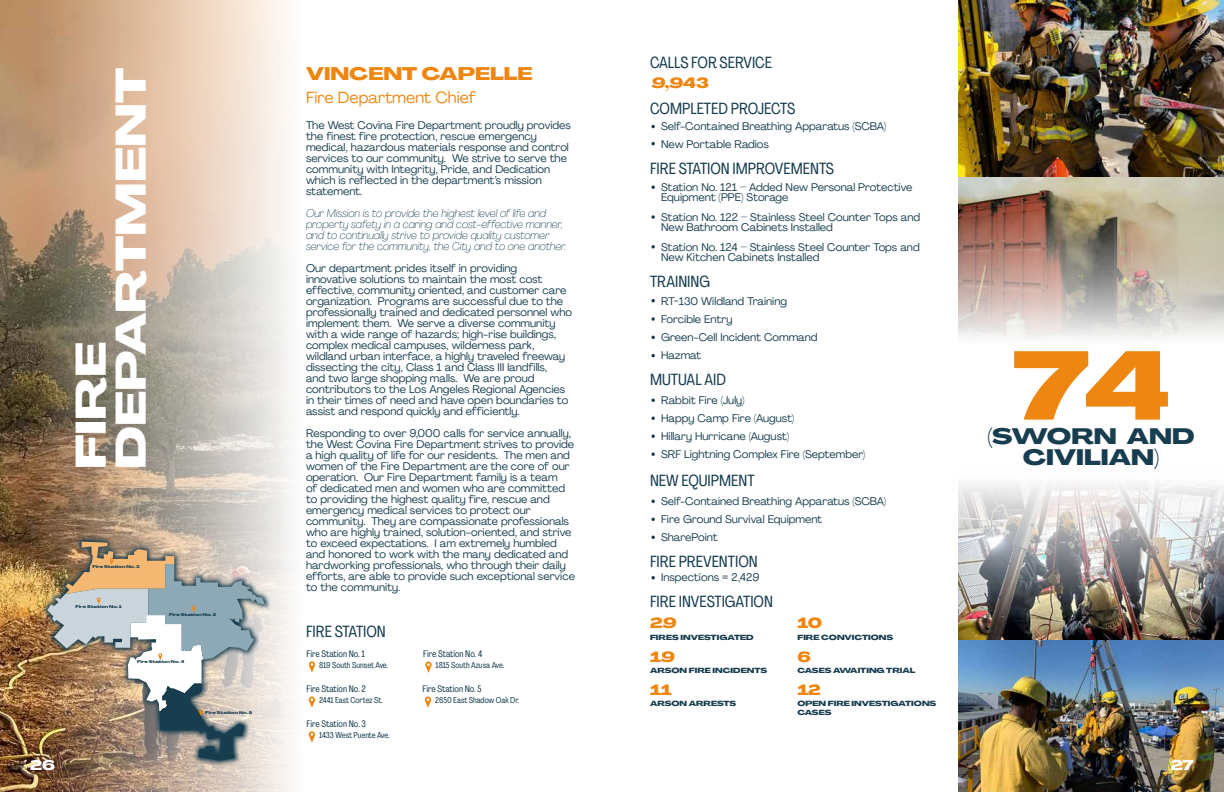
<style>
.page{position:relative;width:1224px;height:792px;background:#fff}
.page>*{position:absolute;margin:0;border:0;box-sizing:border-box;transform-origin:0 0}
.t1{font:800 42px/40px "Agrandir Grand";color:#fff}
.t2{font:800 22px/21px "Agrandir Grand";color:#173d4f;text-align:center}
.t3{font:800 18px "Agrandir Grand";color:#ed8712}
.t4{font:16px "Agrandir Tight";color:#173d4f}
.t5{font:16px "Agrandir";color:#ed8712}
.t6{font:800 14.6px "Agrandir Grand";color:#ed8712}
.t7{font:800 14px "Agrandir Grand";color:#fff}
.t8{font:11px/11px "Agrandir";color:#173d4f}
.t9{font:italic 100 11px/11px "Agrandir";color:#173d4f}
.t10{font:9.4px "Agrandir Tight";color:#173d4f}
.t11{font:8.5px "Agrandir Tight";color:#173d4f}
.t12{font:800 7.3px/8.9px "Agrandir Grand";color:#173d4f}
.t13{font:800 4px "Agrandir Grand";color:#173d4f}
</style>
<div class="page">
<img style="left:958px;top:483px;width:266px;height:309px">
<img style="left:0;top:0;width:292px;height:792px">
<img style="left:958px;top:0;width:266px;height:339px">
<svg style="left:1014px;top:351px;width:154px;height:69px"></svg>
<svg style="left:651px;top:125px;width:4px;height:3px"></svg>
<svg style="left:651px;top:142px;width:4px;height:3px"></svg>
<svg style="left:651px;top:185px;width:4px;height:4px"></svg>
<svg style="left:651px;top:215px;width:4px;height:4px"></svg>
<svg style="left:651px;top:245px;width:4px;height:4px"></svg>
<svg style="left:651px;top:299px;width:4px;height:3px"></svg>
<svg style="left:651px;top:317px;width:4px;height:4px"></svg>
<svg style="left:651px;top:336px;width:4px;height:3px"></svg>
<svg style="left:651px;top:354px;width:4px;height:3px"></svg>
<svg style="left:651px;top:399px;width:4px;height:3px"></svg>
<svg style="left:651px;top:417px;width:4px;height:3px"></svg>
<svg style="left:651px;top:434px;width:4px;height:4px"></svg>
<svg style="left:651px;top:452px;width:4px;height:4px"></svg>
<svg style="left:651px;top:500px;width:4px;height:3px"></svg>
<svg style="left:651px;top:518px;width:4px;height:3px"></svg>
<svg style="left:651px;top:536px;width:4px;height:3px"></svg>
<svg style="left:651px;top:576px;width:4px;height:3px"></svg>
<svg style="left:309px;top:661px;width:6px;height:12px"></svg>
<svg style="left:309px;top:697px;width:6px;height:11px"></svg>
<svg style="left:309px;top:731px;width:6px;height:12px"></svg>
<svg style="left:425px;top:661px;width:7px;height:12px"></svg>
<svg style="left:425px;top:697px;width:6px;height:11px"></svg>
<img style="left:41px;top:535px;width:230px;height:232px">
<img style="left:47px;top:542px;width:218px;height:219px">
<h3 class="t4" style="left:650px;top:52px;width:124px">CALLS FOR SERVICE</h3>
<h3 class="t6" style="left:651px;top:74px;width:59px">9,943</h3>
<h1 class="t1" style="left:71px;top:469px;width:403px;rotate:-90deg">FIRE<br>DEPARTMENT</h1>
<h3 class="t3" style="left:306px;top:62px;width:228px">VINCENT CAPELLE</h3>
<h3 class="t5" style="left:306px;top:88px;width:171px">Fire Department Chief</h3>
<h3 class="t4" style="left:650px;top:98px;width:147px">COMPLETED PROJECTS</h3>
<p class="t8" style="left:661px;top:117px;width:227px;line-height:18px">Self-Contained Breathing Apparatus (SCBA)<br>New Portable Radios</p>
<p class="t8" style="left:306px;top:120px;width:266px">The West Covina Fire Department proudly provides the finest fire protection, rescue emergency medical, hazardous materials response and control services to our community. We strive to serve the community with Integrity, Pride, and Dedication which is reflected in the department’s mission statement.</p>
<p class="t9" style="left:306px;top:208px;width:262px">Our Mission is to provide the highest level of life and property safety in a caring and cost-effective manner, and to continually strive to provide quality customer service for the community, the City and to one another.</p>
<p class="t8" style="left:306px;top:263px;width:268px">Our department prides itself in providing<br>innovative solutions to maintain the most cost effective, community oriented, and customer care organization. Programs are successful due to the professionally trained and dedicated personnel who implement them. We serve a diverse community with a wide range of hazards; high-rise buildings, complex medical campuses, wilderness park, wildland urban interface, a highly traveled freeway dissecting the city, Class 1 and Class III landfills,<br>and two large shopping malls. We are proud contributors to the Los Angeles Regional Agencies in their times of need and have open boundaries to assist and respond quickly and efficiently.</p>
<p class="t8" style="left:306px;top:428px;width:271px">Responding to over 9,000 calls for service annually, the West Covina Fire Department strives to provide a high quality of life for our residents. The men and women of the Fire Department are the core of our operation. Our Fire Department family is a team<br>of dedicated men and women who are committed to providing the highest quality fire, rescue and emergency medical services to protect our community. They are compassionate professionals who are highly trained, solution-oriented, and strive to exceed expectations. I am extremely humbled and honored to work with the many dedicated and hardworking professionals, who through their daily efforts, are able to provide such exceptional service to the community.</p>
<h2 class="t2" style="left:987px;top:426px;width:209px">(SWORN AND<br>CIVILIAN)</h2>
<h3 class="t4" style="left:650px;top:591px;width:124px">FIRE INVESTIGATION</h3>
<h3 class="t4" style="left:650px;top:159px;width:186px">FIRE STATION IMPROVEMENTS</h3>
<p class="t8" style="left:661px;top:182px;width:253px;line-height:10px">Station No. 121 – Added New Personal Protective<br>Equipment (PPE) Storage</p>
<p class="t8" style="left:661px;top:212px;width:261px;line-height:10px">Station No. 122 – Stainless Steel Counter Tops and<br>New Bathroom Cabinets Installed</p>
<p class="t8" style="left:661px;top:242px;width:260px;line-height:10px">Station No. 124 – Stainless Steel Counter Tops and<br>New Kitchen Cabinets Installed</p>
<h3 class="t4" style="left:650px;top:272px;width:62px">TRAINING</h3>
<p class="t8" style="left:661px;top:292px;width:158px;line-height:18px">RT-130 Wildland Training<br>Forcible Entry<br>Green-Cell Incident Command<br>Hazmat</p>
<h3 class="t4" style="left:650px;top:370px;width:77px">MUTUAL AID</h3>
<p class="t8" style="left:661px;top:391px;width:206px;line-height:18px">Rabbit Fire (July)<br>Happy Camp Fire (August)<br>Hillary Hurricane (August)<br>SRF Lightning Complex Fire (September)</p>
<h3 class="t4" style="left:650px;top:470px;width:106px">NEW EQUIPMENT</h3>
<p class="t8" style="left:661px;top:492px;width:227px;line-height:18px">Self-Contained Breathing Apparatus (SCBA)<br>Fire Ground Survival Equipment<br>SharePoint</p>
<h3 class="t4" style="left:650px;top:551px;width:109px">FIRE PREVENTION</h3>
<p class="t8" style="left:661px;top:571px;width:100px">Inspections = 2,429</p>
<h3 class="t6" style="left:650px;top:614px;width:28px">29</h3>
<p class="t12" style="left:650px;top:633px;width:105px">FIRES INVESTIGATED</p>
<h3 class="t6" style="left:650px;top:648px;width:26px">19</h3>
<p class="t12" style="left:650px;top:666px;width:119px">ARSON FIRE INCIDENTS</p>
<h3 class="t6" style="left:650px;top:680px;width:23px">11</h3>
<p class="t12" style="left:650px;top:699px;width:88px">ARSON ARRESTS</p>
<p class="t13" style="left:93px;top:564px;width:49px">Fire Station No. 3</p>
<p class="t13" style="left:75px;top:605px;width:48px">Fire Station No. 1</p>
<p class="t13" style="left:169px;top:612px;width:49px">Fire Station No. 2</p>
<h3 class="t6" style="left:797px;top:614px;width:27px">10</h3>
<p class="t12" style="left:797px;top:633px;width:97px">FIRE CONVICTIONS</p>
<h3 class="t6" style="left:797px;top:648px;width:15px">6</h3>
<p class="t12" style="left:797px;top:666px;width:120px">CASES AWAITING TRIAL</p>
<h3 class="t6" style="left:797px;top:680px;width:25px">12</h3>
<p class="t12" style="left:797px;top:699px;width:141px">OPEN FIRE INVESTIGATIONS<br>CASES</p>
<h3 class="t4" style="left:306px;top:622px;width:81px">FIRE STATION</h3>
<p class="t10" style="left:307px;top:648px;width:60px">Fire Station No. 1</p>
<p class="t11" style="left:319px;top:660px;width:71px">819 South Sunset Ave.</p>
<p class="t10" style="left:307px;top:683px;width:61px">Fire Station No. 2</p>
<p class="t11" style="left:319px;top:695px;width:65px">2441 East Cortez St.</p>
<p class="t10" style="left:307px;top:718px;width:61px">Fire Station No. 3</p>
<p class="t11" style="left:319px;top:730px;width:72px">1433 West Puente Ave.</p>
<p class="t10" style="left:423px;top:648px;width:61px">Fire Station No. 4</p>
<p class="t11" style="left:436px;top:660px;width:70px">1815 South Azusa Ave.</p>
<p class="t10" style="left:423px;top:683px;width:60px">Fire Station No. 5</p>
<p class="t11" style="left:435px;top:695px;width:86px">2650 East Shadow Oak Dr.</p>
<p class="t13" style="left:137px;top:659px;width:49px">Fire Station No. 4</p>
<p class="t13" style="left:205px;top:710px;width:49px">Fire Station No. 5</p>
<p class="t7" style="left:30px;top:757px;width:26px">26</p>
<p class="t7" style="left:1171px;top:757px;width:24px">27</p>
</div>
